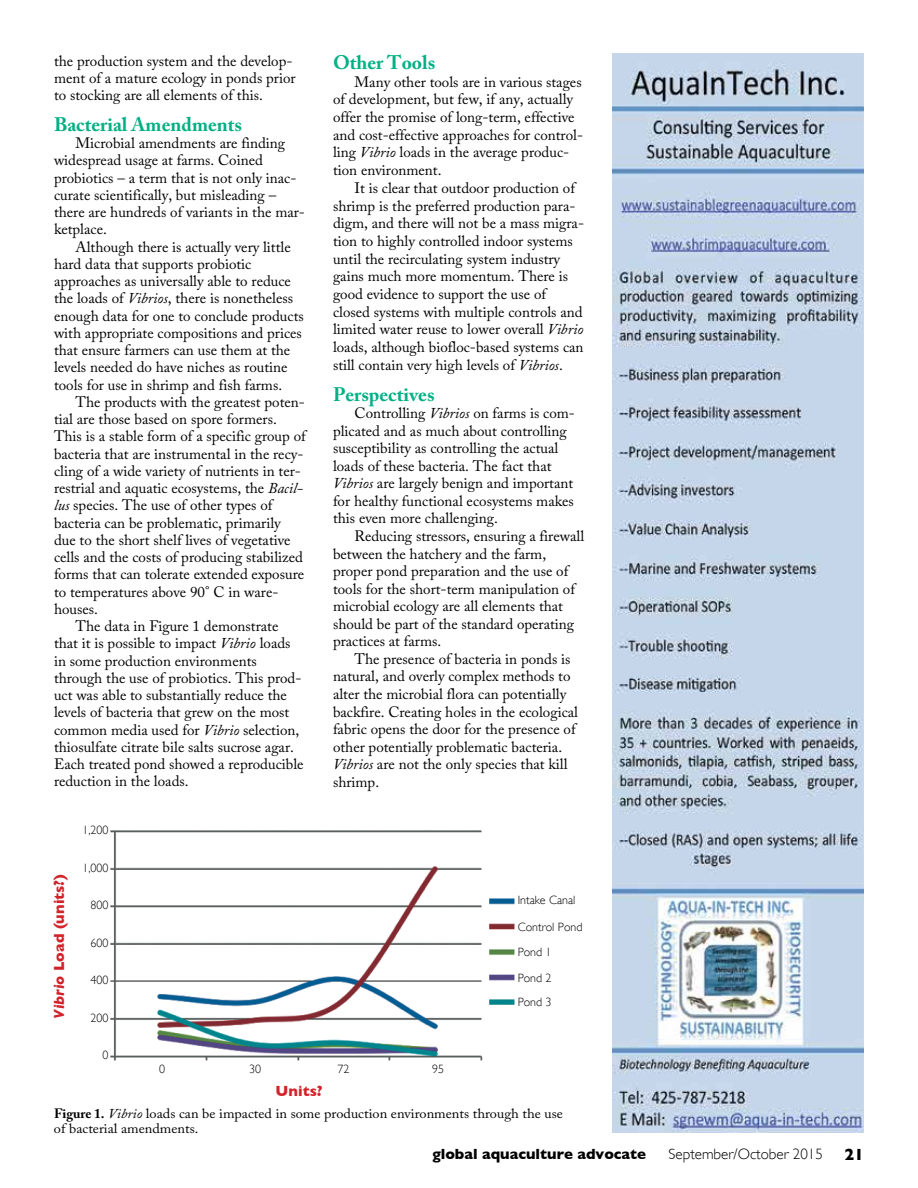
<style>
.page{position:relative;width:918px;height:1188px;background:#fff}
.page>*{position:absolute;margin:0;border:0;box-sizing:border-box;transform-origin:0 0}
.t1{font:700 19.5px "Adobe Caslon Pro";color:#00b085}
.t2{font:700 16.5px "Gill Sans";color:#000}
.t3{font:15px/17.5px "Adobe Caslon Pro";color:#000}
.t4{font:700 15px "Gill Sans";color:#000}
.t5{font:700 15px "Gill Sans";color:#d2232a}
.t6{font:300 15px "Gill Sans";color:#000}
.t7{font:13.5px/15.8px "Adobe Caslon Pro";color:#000;scale:1.06 1}
.t8{font:300 12px/25.5px "Gill Sans";color:#000}
.s1{font-style:italic}
.s2{font-weight:700}
</style>
<div class="page">
<img style="left:612px;top:54px;width:252px;height:1078px">
<img style="left:110px;top:830px;width:405px;height:231px">
<p class="t3" style="left:54px;top:52px;width:243px">the production system and the develop&shy;ment of a mature ecology in ponds prior to stocking are all elements of this.</p>
<h1 class="t1" style="left:54px;top:113px;width:190px">Bacterial Amendments</h1>
<p class="t3" style="left:54px;top:134px;width:253px;text-indent:22px">Microbial amendments are finding widespread usage at farms. Coined probiotics – a term that is not only inac&shy;curate scientifically, but misleading – there are hundreds of variants in the mar&shy;ketplace.</p>
<p class="t3" style="left:54px;top:238px;width:251px;text-indent:22px">Although there is actually very little hard data that supports probiotic approaches as universally able to reduce the loads of <span class="s1">Vibrios</span>, there is nonetheless enough data for one to conclude products with appropriate compositions and prices that ensure farmers can use them at the levels needed do have niches as routine tools for use in shrimp and fish farms.</p>
<p class="t3" style="left:76px;top:393px;width:231px">The products with the greatest poten-</p>
<p class="t3" style="left:54px;top:410px;width:224px">tial are those based on spore formers.</p>
<p class="t3" style="left:54px;top:427px;width:253px">This is a stable form of a specific group of</p>
<p class="t3" style="left:54px;top:445px;width:251px">bacteria that are instrumental in the recy-</p>
<p class="t3" style="left:54px;top:462px;width:248px">cling of a wide variety of nutrients in ter-</p>
<p class="t3" style="left:54px;top:479px;width:251px">restrial and aquatic ecosystems, the <span class="s1">Bacil-</span></p>
<p class="t3" style="left:54px;top:496px;width:220px"><span class="s1">lus</span> species. The use of other types of</p>
<p class="t3" style="left:54px;top:514px;width:228px">bacteria can be problematic, primarily</p>
<p class="t3" style="left:54px;top:531px;width:238px">due to the short shelf lives of vegetative</p>
<p class="t3" style="left:54px;top:548px;width:250px">cells and the costs of producing stabilized</p>
<p class="t3" style="left:54px;top:565px;width:252px">forms that can tolerate extended exposure</p>
<p class="t3" style="left:54px;top:583px;width:226px">to temperatures above 90° C in ware-</p>
<p class="t3" style="left:54px;top:600px;width:46px">houses.</p>
<p class="t3" style="left:76px;top:617px;width:204px">The data in Figure 1 demonstrate</p>
<p class="t3" style="left:54px;top:634px;width:238px">that it is possible to impact <span class="s1">Vibrio</span> loads</p>
<p class="t3" style="left:54px;top:652px;width:204px">in some production environments</p>
<p class="t3" style="left:54px;top:669px;width:249px">through the use of probiotics. This prod-</p>
<p class="t3" style="left:54px;top:686px;width:235px">uct was able to substantially reduce the</p>
<p class="t3" style="left:54px;top:703px;width:237px">levels of bacteria that grew on the most</p>
<p class="t3" style="left:54px;top:721px;width:247px">common media used for <span class="s1">Vibrio</span> selection,</p>
<p class="t3" style="left:54px;top:738px;width:241px">thiosulfate citrate bile salts sucrose agar.</p>
<p class="t3" style="left:54px;top:755px;width:251px">Each treated pond showed a reproducible</p>
<p class="t3" style="left:54px;top:772px;width:136px">reduction in the loads.</p>
<p class="t5" style="left:50px;top:1019px;width:146px;rotate:-90deg"><span class="s1">Vibrio</span> Load (units?)</p>
<p class="t8" style="left:82px;top:818px;width:28px">1,200</p>
<p class="t8" style="left:82px;top:855px;width:28px">1,000</p>
<p class="t8" style="left:91px;top:893px;width:19px">800</p>
<p class="t8" style="left:91px;top:930px;width:19px">600</p>
<p class="t8" style="left:91px;top:968px;width:19px">400</p>
<p class="t8" style="left:91px;top:1005px;width:19px">200</p>
<p class="t8" style="left:103px;top:1043px;width:7px">0</p>
<h1 class="t1" style="left:333px;top:51px;width:104px">Other Tools</h1>
<p class="t3" style="left:333px;top:73px;width:252px;text-indent:22px">Many other tools are in various stages of development, but few, if any, actually offer the promise of long-term, effective and cost-effective approaches for control&shy;ling <span class="s1">Vibrio</span> loads in the average produc&shy;tion environment.</p>
<p class="t3" style="left:333px;top:179px;width:253px;text-indent:22px">It is clear that outdoor production of shrimp is the preferred production para&shy;digm, and there will not be a mass migra&shy;tion to highly controlled indoor systems until the recirculating system industry gains much more momentum. There is good evidence to support the use of closed systems with multiple controls and limited water reuse to lower overall <span class="s1">Vibrio </span>loads, although biofloc-based systems can still contain very high levels of <span class="s1">Vibrios</span>.</p>
<h1 class="t1" style="left:333px;top:382px;width:103px">Perspectives</h1>
<p class="t3" style="left:333px;top:404px;width:243px;text-indent:22px">Controlling <span class="s1">Vibrios</span> on farms is com&shy;plicated and as much about controlling susceptibility as controlling the actual loads of these bacteria. The fact that <span class="s1">Vibrios</span> are largely benign and important for healthy functional ecosystems makes this even more challenging.</p>
<p class="t3" style="left:333px;top:527px;width:253px;text-indent:22px">Reducing stressors, ensuring a firewall between the hatchery and the farm, proper pond preparation and the use of tools for the short-term manipulation of microbial ecology are all elements that should be part of the standard operating practices at farms.</p>
<p class="t3" style="left:333px;top:650px;width:247px;text-indent:22px">The presence of bacteria in ponds is natural, and overly complex methods to alter the microbial flora can potentially backfire. Creating holes in the ecological fabric opens the door for the presence of other potentially problematic bacteria.<br><span class="s1">Vibrios</span> are not the only species that kill shrimp.</p>
<p class="t8" style="left:518px;top:887px;width:59px">Intake Canal</p>
<p class="t8" style="left:518px;top:914px;width:66px">Control Pond<br>Pond 1<br>Pond 2</p>
<p class="t8" style="left:518px;top:989px;width:35px">Pond 3</p>
<p class="t8" style="left:159px;top:1056px;width:7px">0</p>
<p class="t8" style="left:249px;top:1056px;width:13px">30</p>
<p class="t8" style="left:338px;top:1056px;width:13px">72</p>
<p class="t8" style="left:432px;top:1056px;width:13px">95</p>
<p class="t5" style="left:276px;top:1082px;width:49px">Units?</p>
<p class="t7" style="left:54px;top:1105px;width:482px"><span class="s2">Figure 1.</span> <span class="s1">Vibrio</span> loads can be impacted in some production environments through the use of bacterial amendments.</p>
<p class="t4" style="left:432px;top:1146px;width:215px">global aquaculture advocate</p>
<p class="t6" style="left:668px;top:1146px;width:156px">September/October 2015</p>
<p class="t2" style="left:844px;top:1145px;width:21px">21</p>
</div>
